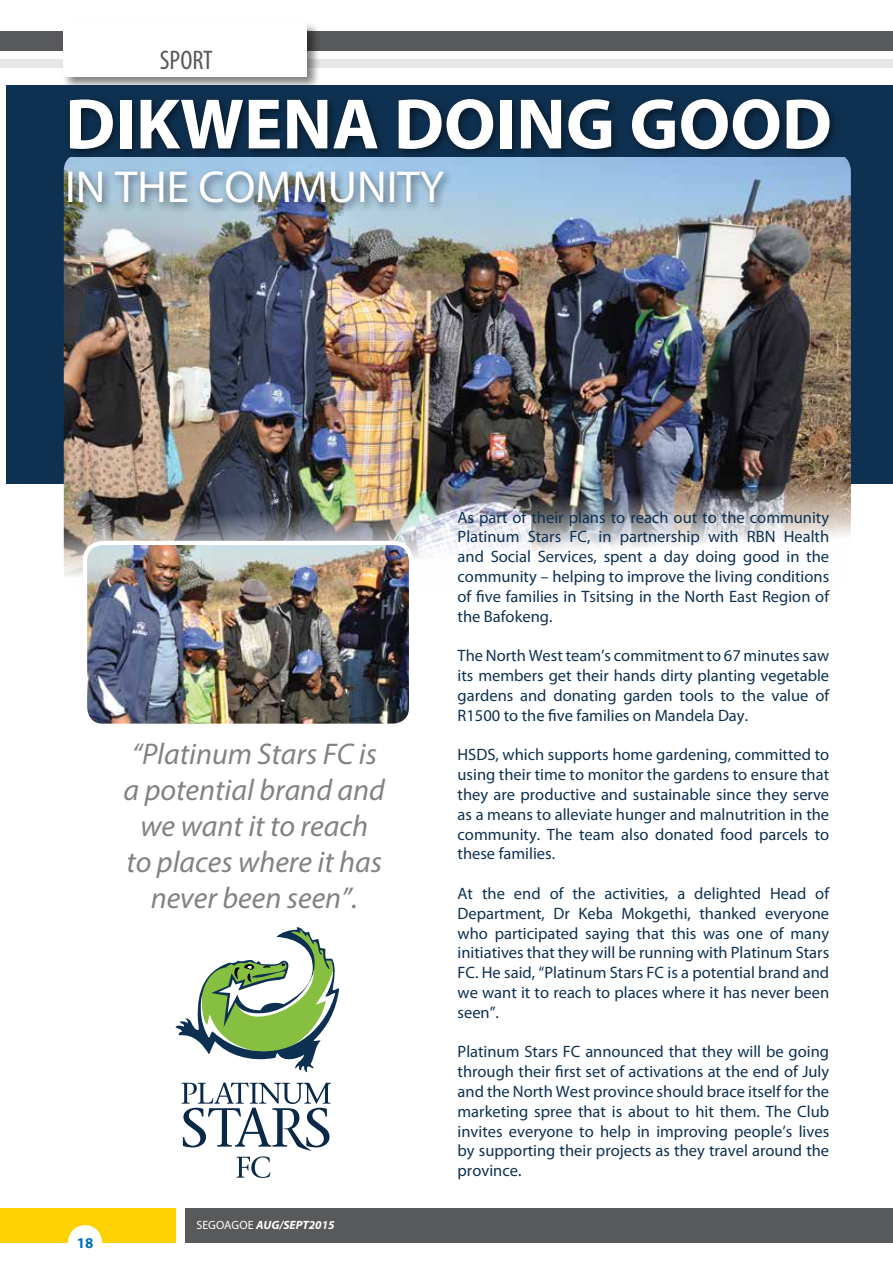
<style>
.page{position:relative;width:893px;height:1263px;background:#fff}
.page>*{position:absolute;margin:0;border:0;box-sizing:border-box;transform-origin:0 0}
.t1{font:700 72px "Myriad Pro";color:#fff}
.t2{font:45px "Myriad Pro";color:#fff}
.t3{font:italic 30px/36px "Myriad Pro";color:#808285;text-align:center}
.t4{font:condensed 27px "Myriad Pro";color:#58595b}
.t5{font:16.5px/19.8px "Myriad Pro";color:#0f3151;text-align:justify}
.t6{font:700 15px "Myriad Pro";color:#0271b8}
.t7{font:italic 700 12px "Myriad Pro";color:#fff}
.s1{font-weight:400;font-style:normal}
</style>
<div class="page">
<div style="left:185px;top:1208px;width:708px;height:34px;background:#58595b"></div>
<div style="left:0;top:1208px;width:175px;height:34px;background:#fed103"></div>
<div style="left:68px;top:1225px;width:34px;height:34px;background:#fff;border-radius:50%"></div>
<div style="left:0;top:32px;width:893px;height:19px;background:#58595b"></div>
<div style="left:0;top:60px;width:893px;height:8px;background:#e6e7e8"></div>
<div style="left:62px;top:21px;width:259px;height:70px;background:#000;opacity:.5"></div>
<div style="left:64px;top:23px;width:243px;height:54px;background:#fff"></div>
<div style="left:7px;top:85px;width:886px;height:399px;background:#0f3151"></div>
<svg style="left:175px;top:927px;width:164px;height:145px"></svg>
<svg style="left:182px;top:1082px;width:149px;height:96px"></svg>
<img style="left:64px;top:157px;width:787px;height:419px">
<div style="left:63px;top:94px;width:777px;height:120px;background:#000;opacity:.5"></div>
<img style="left:85px;top:543px;width:326px;height:180px">
<div style="left:83px;top:541px;width:330px;height:187px;border:4px solid #fff;border-radius:18px"></div>
<h3 class="t4" style="left:160px;top:44px;width:54px">SPORT</h3>
<h1 class="t1" style="left:65px;top:77px;width:768px">DIKWENA DOING GOOD</h1>
<h2 class="t2" style="left:65px;top:160px;width:380px">IN THE COMMUNITY</h2>
<h3 class="t3" style="left:124px;top:736px;width:263px">“Platinum Stars FC is a potential brand and we want it to reach<br>to places where it has never been seen”.</h3>
<p class="t6" style="left:77px;top:1233px;width:18px">18</p>
<p class="t7" style="left:196px;top:1217px;width:140px"><span class="s1">SEGOAGOE</span> AUG/SEPT2015</p>
<p class="t5" style="left:458px;top:507px;width:373px">As part of their plans to reach out to the community Platinum Stars FC, in partnership with RBN Health and Social Services, spent a day doing good in the community – helping to improve the living conditions of five families in Tsitsing in the North East Region of the Bafokeng.</p>
<p class="t5" style="left:458px;top:646px;width:373px">The North West team’s commitment to 67 minutes saw its members get their hands dirty planting vegetable gardens and donating garden tools to the value of R1500 to the five families on Mandela Day.</p>
<p class="t5" style="left:458px;top:745px;width:373px">HSDS, which supports home gardening, committed to using their time to monitor the gardens to ensure that they are productive and sustainable since they serve as a means to alleviate hunger and malnutrition in the community. The team also donated food parcels to these families.</p>
<p class="t5" style="left:458px;top:883px;width:373px">At the end of the activities, a delighted Head of Department, Dr Keba Mokgethi, thanked everyone who participated saying that this was one of many initiatives that they will be running with Platinum Stars FC. He said, “Platinum Stars FC is a potential brand and we want it to reach to places where it has never been seen”.</p>
<p class="t5" style="left:458px;top:1042px;width:373px">Platinum Stars FC announced that they will be going through their first set of activations at the end of July and the North West province should brace itself for the marketing spree that is about to hit them. The Club invites everyone to help in improving people’s lives by supporting their projects as they travel around the province.</p>
</div>
